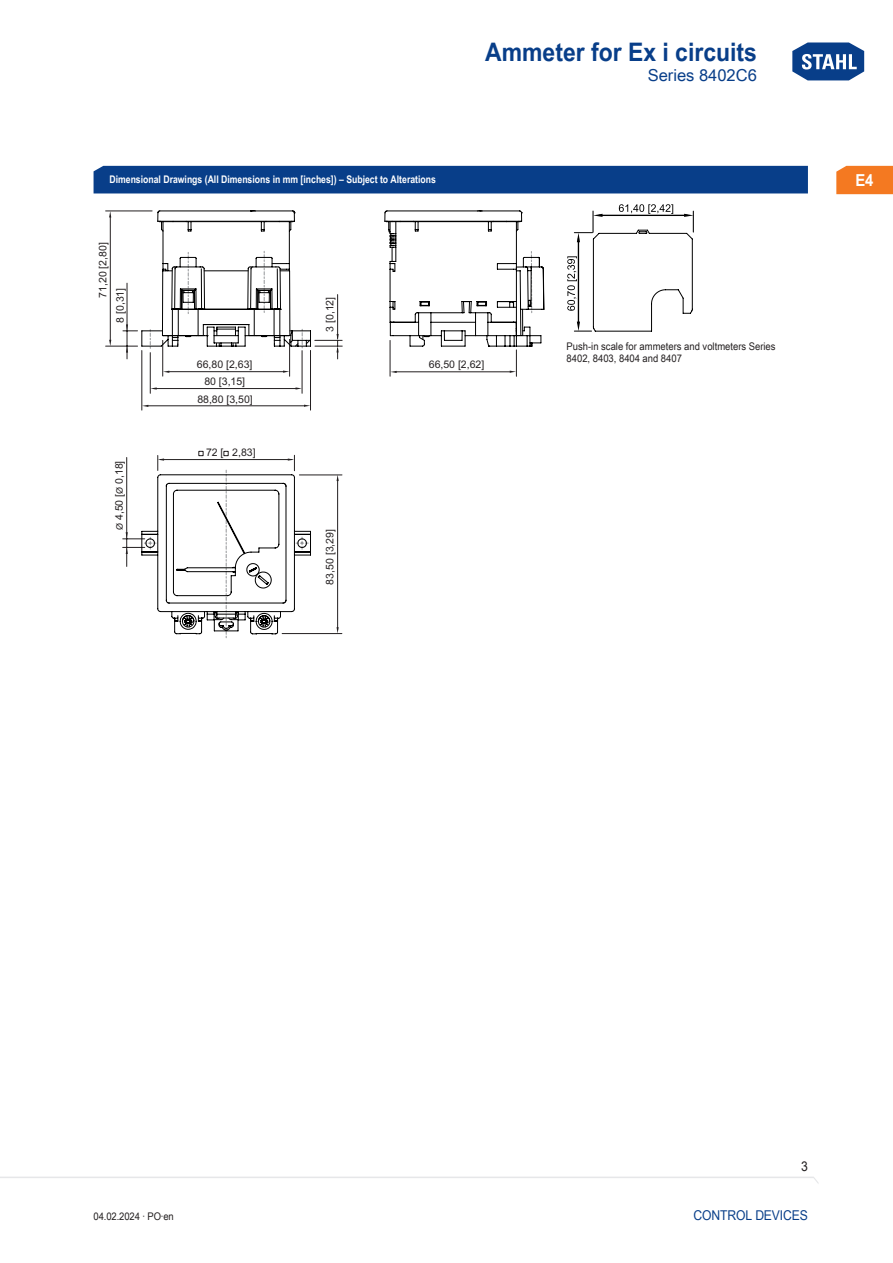
<style>
.page{position:relative;width:893px;height:1263px;background:#fff}
.page>*{position:absolute;margin:0;border:0;box-sizing:border-box;transform-origin:0 0}
.t1{font:700 25.5px "Arial Unicode MS";color:#083e89;scale:.9 1}
.t2{font:16.5px "Arial Unicode MS";color:#083e89}
.t3{font:700 16.5px "Arial Unicode MS";color:#fff;scale:.9 1}
.t4{font:13.5px "Arial Unicode MS";letter-spacing:-.01em;color:#083e89;scale:.9 1}
.t5{font:13.5px "Arial Unicode MS";color:#231f20;scale:.9 1}
.t6{font:10.5px/16.5px "Arial Unicode MS";color:#231f20;text-align:center}
.t7{font:10.5px/12px "Arial Unicode MS";color:#231f20;scale:.9 1}
.TabHeader1stColumn{font:700 10.5px "Arial Unicode MS";color:#fff;scale:.83 1}
.t8{font:9px "Arial Unicode MS";color:#231f20}
</style>
<div class="page">
<svg style="left:792px;top:42px;width:73px;height:39px"></svg>
<svg style="left:0;top:1176px;width:818px;height:7px"></svg>
<div style="left:836px;top:166px;width:57px;height:28px;background:#f47921"></div>
<div style="left:94px;top:166px;width:714px;height:27px;background:#083e89"></div>
<svg style="left:567px;top:204px;width:127px;height:128px"></svg>
<hr style="left:154px;top:388px;width:144px;height:1px;background:#231f20">
<hr style="left:150px;top:353px;width:1px;height:40px;background:#231f20">
<hr style="left:337px;top:479px;width:1px;height:150px;background:#231f20">
<hr style="left:282px;top:633px;width:60px;height:1px;background:#231f20">
<hr style="left:299px;top:475px;width:43px;height:1px;background:#231f20">
<hr style="left:110px;top:216px;width:1px;height:125px;background:#231f20">
<hr style="left:106px;top:211px;width:46px;height:1px;background:#231f20">
<hr style="left:106px;top:346px;width:32px;height:1px;background:#231f20">
<hr style="left:148px;top:405px;width:157px;height:1px;background:#231f20">
<hr style="left:142px;top:350px;width:1px;height:60px;background:#231f20">
<svg style="left:159px;top:359px;width:152px;height:92px"></svg>
<svg style="left:283px;top:370px;width:6px;height:3px"></svg>
<svg style="left:163px;top:371px;width:6px;height:2px"></svg>
<svg style="left:150px;top:387px;width:7px;height:3px"></svg>
<svg style="left:296px;top:387px;width:6px;height:2px"></svg>
<svg style="left:142px;top:405px;width:6px;height:2px"></svg>
<svg style="left:304px;top:405px;width:6px;height:2px"></svg>
<svg style="left:123px;top:210px;width:219px;height:149px"></svg>
<svg style="left:384px;top:210px;width:160px;height:166px"></svg>
<svg style="left:123px;top:451px;width:188px;height:187px"></svg>
<h1 class="t1" style="left:485px;top:33px;width:303px">Ammeter for Ex i circuits</h1>
<h2 class="t2" style="left:648px;top:63px;width:111px">Series 8402C6</h2>
<p class="TabHeader1stColumn" style="left:109px;top:172px;width:395px">Dimensional Drawings (All Dimensions in mm [inches]) – Subject to Alterations</p>
<h2 class="t3" style="left:855px;top:168px;width:22px">E4</h2>
<p class="t6" style="left:94px;top:298px;width:57px;rotate:-90deg">71,20 [2,80]</p>
<p class="t6" style="left:112px;top:323px;width:37px;rotate:-90deg">8 [0,31]</p>
<p class="t6" style="left:111px;top:520px;width:61px;rotate:-90deg">4,50 [ 0,18]</p>
<p class="t8" style="left:115px;top:494px;width:9px;rotate:-90deg">Ø</p>
<p class="t8" style="left:115px;top:530px;width:9px;rotate:-90deg">Ø</p>
<p class="t6" style="left:197px;top:356px;width:57px">66,80 [2,63]<br>80 [3,15]</p>
<p class="t6" style="left:197px;top:391px;width:57px">88,80 [3,50]</p>
<p class="t6" style="left:206px;top:444px;width:51px">72 [ 2,83]</p>
<p class="t6" style="left:322px;top:332px;width:37px;rotate:-90deg">3 [0,12]</p>
<p class="t6" style="left:322px;top:584px;width:57px;rotate:-90deg">83,50 [3,29]</p>
<p class="t6" style="left:429px;top:356px;width:57px">66,50 [2,62]</p>
<p class="t7" style="left:567px;top:340px;width:234px">Push-in scale for ammeters and voltmeters Series<br>8402, 8403, 8404 and 8407</p>
<p class="t5" style="left:801px;top:1157px;width:9px">3</p>
<p class="t7" style="left:94px;top:1210px;width:91px">04.02.2024 · PO·en</p>
<p class="t4" style="left:693px;top:1205px;width:126px">Control Devices</p>
</div>
